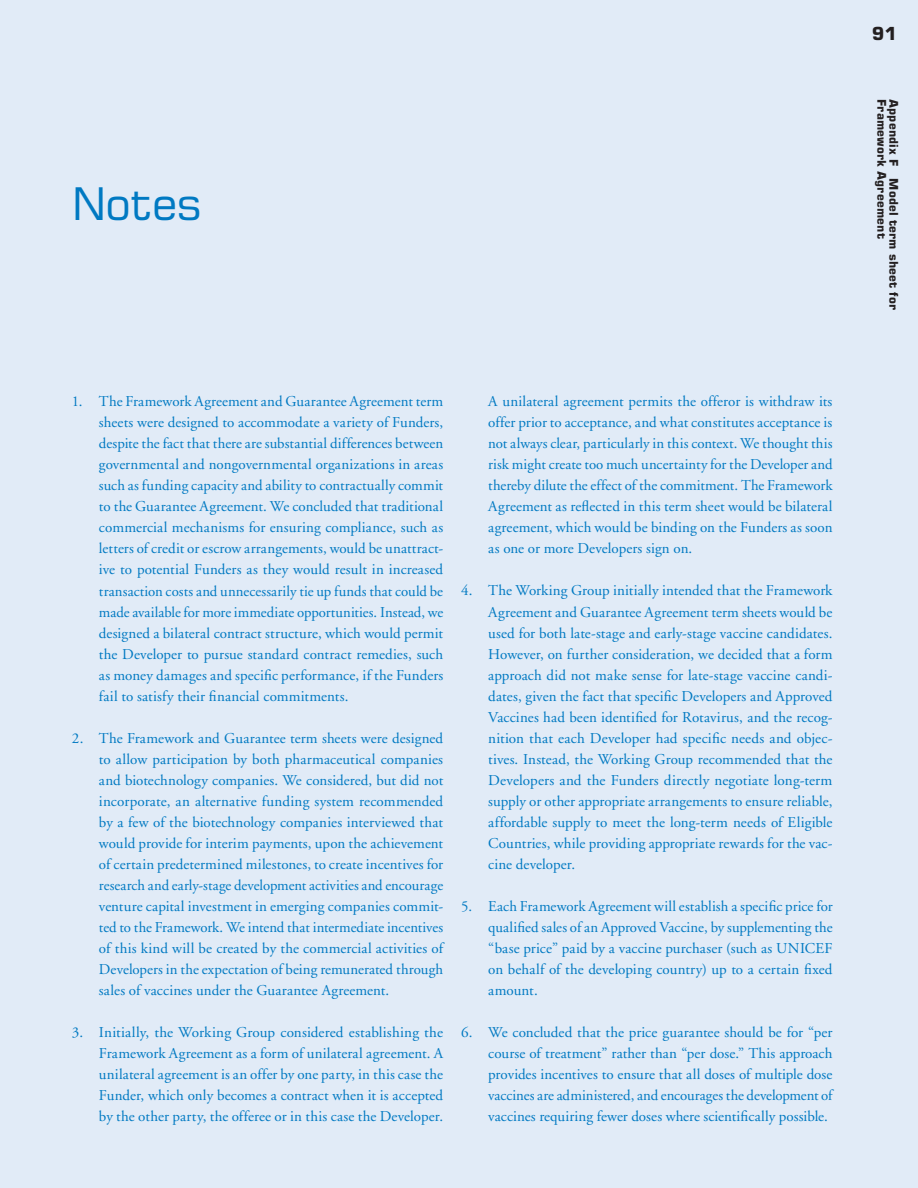
<style>
.page{position:relative;width:918px;height:1188px;background:#e1ebf7}
.page>*{position:absolute;margin:0;border:0;box-sizing:border-box;transform-origin:0 0}
.t1{font:45px "Square 721 BT";letter-spacing:-.02em;color:#0079c2}
.t2{font:700 18px "Square 721 BT";color:#231f20}
.t3{font:15px/21px "Adobe Garamond";letter-spacing:.005em;color:#0079c2;text-align:justify}
.t4{font:700 12px "Square 721 BT";letter-spacing:.01em;color:#231f20}
</style>
<div class="page">
<h1 class="t1" style="left:72px;top:176px;width:132px">Notes</h1>
<p class="t3" style="left:99px;top:392px;width:346px;text-indent:-27px">1. The Framework Agreement and Guarantee Agreement term sheets were designed to accommodate a variety of Funders, despite the fact that there are substantial differences between governmental and nongovernmental organizations in areas such as funding capacity and ability to contractually commit to the Guarantee Agreement. We concluded that traditional commercial mechanisms for ensuring compliance, such as letters of credit or escrow arrangements, would be unattract&shy;ive to potential Funders as they would result in increased transaction costs and unnecessarily tie up funds that could be made available for more immediate opportunities. Instead, we designed a bilateral contract structure, which would permit the Developer to pursue standard contract remedies, such as money damages and specific performance, if the Funders fail to satisfy their financial commitments.</p>
<p class="t3" style="left:99px;top:728px;width:346px;text-indent:-27px">2. The Framework and Guarantee term sheets were designed to allow participation by both pharmaceutical companies and biotechnology companies. We considered, but did not incorporate, an alternative funding system recommended by a few of the biotechnology companies interviewed that would provide for interim payments, upon the achievement of certain predetermined milestones, to create incentives for research and early-stage development activities and encourage venture capital investment in emerging companies commit&shy;ted to the Framework. We intend that intermediate incentives of this kind will be created by the commercial activities of Developers in the expectation of being remunerated through sales of vaccines under the Guarantee Agreement.</p>
<p class="t3" style="left:99px;top:1022px;width:346px;text-indent:-27px">3. Initially, the Working Group considered establishing the Framework Agreement as a form of unilateral agreement. A unilateral agreement is an offer by one party, in this case the Funder, which only becomes a contract when it is accepted by the other party, the offeree or in this case the Developer.</p>
<p class="t3" style="left:488px;top:392px;width:346px">A unilateral agreement permits the offeror is withdraw its offer prior to acceptance, and what constitutes acceptance is not always clear, particularly in this context. We thought this risk might create too much uncertainty for the Developer and thereby dilute the effect of the commitment. The Framework Agreement as reflected in this term sheet would be bilateral agreement, which would be binding on the Funders as soon as one or more Developers sign on.</p>
<p class="t3" style="left:488px;top:581px;width:346px;text-indent:-27px">4. The Working Group initially intended that the Framework Agreement and Guarantee Agreement term sheets would be used for both late-stage and early-stage vaccine candidates.<br>However, on further consideration, we decided that a form approach did not make sense for late-stage vaccine candi&shy;dates, given the fact that specific Developers and Approved Vaccines had been identified for Rotavirus, and the recog&shy;nition that each Developer had specific needs and objec&shy;tives. Instead, the Working Group recommended that the Developers and the Funders directly negotiate long-term supply or other appropriate arrangements to ensure reliable, affordable supply to meet the long-term needs of Eligible Countries, while providing appropriate rewards for the vac&shy;cine developer.</p>
<p class="t3" style="left:488px;top:896px;width:346px;text-indent:-27px">5. Each Framework Agreement will establish a specific price for qualified sales of an Approved Vaccine, by supplementing the “base price” paid by a vaccine purchaser (such as UNICEF on behalf of the developing country) up to a certain fixed amount.</p>
<p class="t3" style="left:488px;top:1022px;width:346px;text-indent:-27px">6. We concluded that the price guarantee should be for “per course of treatment” rather than “per dose.” This approach provides incentives to ensure that all doses of multiple dose vaccines are administered, and encourages the development of vaccines requiring fewer doses where scientifically possible.</p>
<p class="t2" style="left:872px;top:23px;width:26px">91</p>
<p class="t4" style="left:889px;top:99px;width:141px;rotate:90deg">Framework Agreement</p>
<p class="t4" style="left:901px;top:99px;width:213px;rotate:90deg">Appendix F Model term sheet for</p>
</div>
